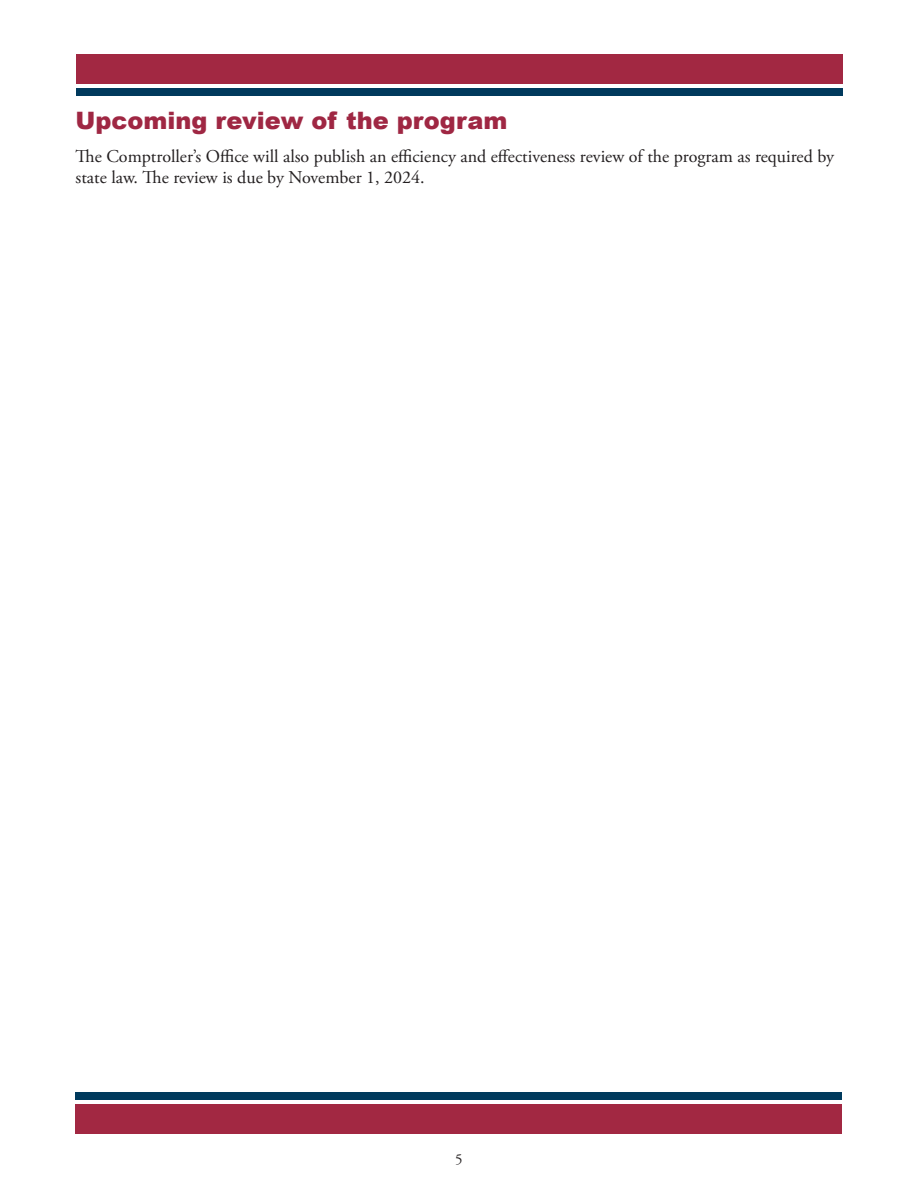
<style>
.page{position:relative;width:918px;height:1188px;background:#fff}
.page>*{position:absolute;margin:0;border:0;box-sizing:border-box;transform-origin:0 0}
.t1{font:900 24px "Arial";color:#9f2743}
.t2{font:18px/21.6px "Adobe Garamond Pro";color:#231f20}
.t3{font:15px "Adobe Garamond Pro";color:#231f20}
</style>
<div class="page">
<div style="left:76px;top:1105px;width:766px;height:29px;background:#a22842"></div>
<div style="left:76px;top:1092px;width:766px;height:8px;background:#003a5d"></div>
<div style="left:76px;top:54px;width:766px;height:29px;background:#a22842"></div>
<div style="left:76px;top:88px;width:766px;height:8px;background:#003a5d"></div>
<p class="t1" style="left:76px;top:104px;width:433px">Upcoming review of the program</p>
<p class="t2" style="left:76px;top:146px;width:760px">The Comptroller’s Office will also publish an efficiency and effectiveness review of the program as required by state law. The review is due by November 1, 2024.</p>
<p class="t3" style="left:455px;top:1151px;width:9px">5</p>
</div>
